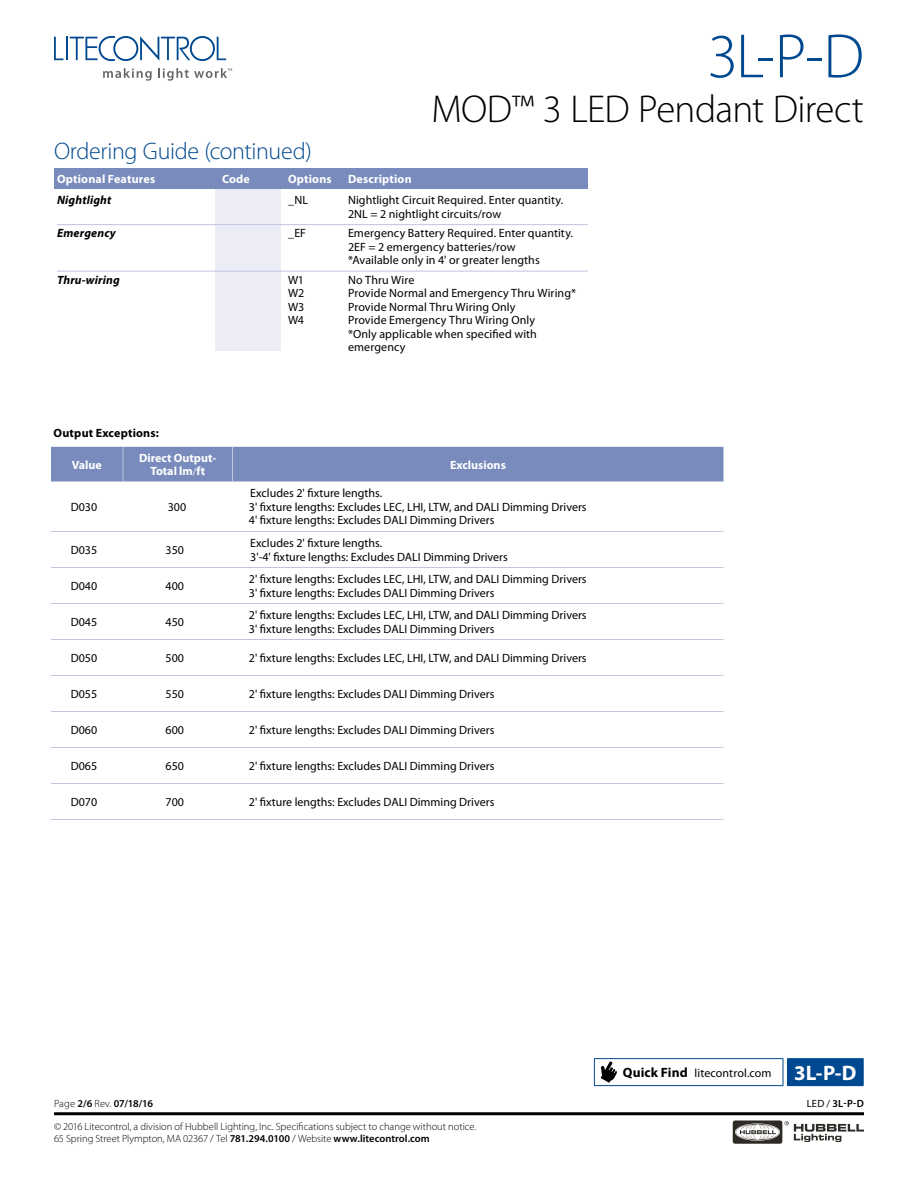
<style>
.page{position:relative;width:918px;height:1188px;background:#fff}
.page>*{position:absolute;margin:0;border:0;box-sizing:border-box;transform-origin:0 0}
.t1{font:300 63px "Myriad Pro";color:#004990}
.t2{font:300 39px "Myriad Pro";letter-spacing:-.02em;color:#000}
.t3{font:300 24px "Myriad Pro";letter-spacing:-.01em;color:#004990}
.t4{font:12px/13.5px "Myriad Pro";color:#000}
.t5{font:700 12px/13.5px "Myriad Pro";letter-spacing:.01em;color:#fff;text-align:center}
.t6{font:italic 700 12px "Myriad Pro";letter-spacing:.015em;color:#000}
.t7{font:700 12px "Myriad Pro";letter-spacing:.015em;color:#000}
.t8{font:300 10.5px/12.6px "Myriad Pro";color:#000}
.t9{font:600 10.5px "Myriad Pro";letter-spacing:-.02em;color:#000}
.s1{font-weight:400;font-size:10.5px}
.s2{font-weight:700;font-size:13.5px}
.s3{font-weight:700;font-size:21px;color:#fff}
.s4{font-weight:300}
.s5{font-weight:400}
.s6{font-weight:600}
</style>
<div class="page">
<hr style="left:54px;top:1112px;width:810px;height:3px;background:#000">
<svg style="left:733px;top:1120px;width:131px;height:24px"></svg>
<svg style="left:54px;top:37px;width:10px;height:23px"></svg>
<hr style="left:66px;top:37px;width:2px;height:23px;background:#004990">
<svg style="left:70px;top:36px;width:156px;height:25px"></svg>
<svg style="left:103px;top:68px;width:49px;height:13px"></svg>
<svg style="left:158px;top:68px;width:74px;height:13px"></svg>
<div style="left:788px;top:1059px;width:75px;height:27px;background:#004990"></div>
<hr style="left:623px;top:1058px;width:160px;height:1px;background:#004990">
<hr style="left:623px;top:1085px;width:160px;height:1px;background:#004990">
<hr style="left:787px;top:1058px;width:77px;height:1px;background:#004990">
<svg style="left:783px;top:1059px;width:5px;height:26px"></svg>
<svg style="left:863px;top:1059px;width:1px;height:26px"></svg>
<hr style="left:787px;top:1085px;width:77px;height:1px;background:#004990">
<svg style="left:594px;top:1058px;width:29px;height:28px"></svg>
<div style="left:215px;top:174px;width:66px;height:177px;background:#ebecf5"></div>
<div style="left:54px;top:168px;width:534px;height:21px;background:#788bbc"></div>
<hr style="left:57px;top:224px;width:531px;height:1px;background:#bfc6e0">
<hr style="left:57px;top:271px;width:531px;height:1px;background:#bfc6e0">
<div style="left:51px;top:447px;width:672px;height:35px;background:#788bbc"></div>
<hr style="left:51px;top:531px;width:72px;height:1px;background:#bfc6e0">
<hr style="left:123px;top:531px;width:109px;height:1px;background:#bfc6e0">
<hr style="left:232px;top:531px;width:491px;height:1px;background:#bfc6e0">
<hr style="left:51px;top:567px;width:72px;height:1px;background:#bfc6e0">
<hr style="left:123px;top:567px;width:109px;height:1px;background:#bfc6e0">
<hr style="left:232px;top:567px;width:491px;height:1px;background:#bfc6e0">
<hr style="left:51px;top:603px;width:72px;height:1px;background:#bfc6e0">
<hr style="left:123px;top:603px;width:109px;height:1px;background:#bfc6e0">
<hr style="left:232px;top:603px;width:491px;height:1px;background:#bfc6e0">
<hr style="left:51px;top:639px;width:72px;height:1px;background:#bfc6e0">
<hr style="left:123px;top:639px;width:109px;height:1px;background:#bfc6e0">
<hr style="left:232px;top:639px;width:491px;height:1px;background:#bfc6e0">
<hr style="left:51px;top:675px;width:72px;height:1px;background:#bfc6e0">
<hr style="left:123px;top:675px;width:109px;height:1px;background:#bfc6e0">
<hr style="left:232px;top:675px;width:491px;height:1px;background:#bfc6e0">
<hr style="left:51px;top:711px;width:72px;height:1px;background:#bfc6e0">
<hr style="left:123px;top:711px;width:109px;height:1px;background:#bfc6e0">
<hr style="left:232px;top:711px;width:491px;height:1px;background:#bfc6e0">
<hr style="left:51px;top:747px;width:72px;height:1px;background:#bfc6e0">
<hr style="left:123px;top:747px;width:109px;height:1px;background:#bfc6e0">
<hr style="left:232px;top:747px;width:491px;height:1px;background:#bfc6e0">
<hr style="left:51px;top:783px;width:72px;height:1px;background:#bfc6e0">
<hr style="left:123px;top:783px;width:109px;height:1px;background:#bfc6e0">
<hr style="left:232px;top:783px;width:491px;height:1px;background:#bfc6e0">
<hr style="left:51px;top:819px;width:72px;height:1px;background:#bfc6e0">
<hr style="left:123px;top:819px;width:109px;height:1px;background:#bfc6e0">
<hr style="left:232px;top:819px;width:491px;height:1px;background:#bfc6e0">
<hr style="left:123px;top:447px;width:1px;height:35px;background:#bfc6e0">
<hr style="left:232px;top:447px;width:1px;height:35px;background:#bfc6e0">
<hr style="left:723px;top:447px;width:1px;height:35px;background:#bfc6e0">
<h3 class="t3" style="left:54px;top:137px;width:259px">Ordering Guide (continued)</h3>
<h1 class="t1" style="left:707px;top:18px;width:158px">3L-P-D</h1>
<h2 class="t2" style="left:431px;top:86px;width:434px">MOD™ 3 LED Pendant Direct</h2>
<p class="t5" style="left:57px;top:172px;width:100px">Optional Features</p>
<p class="t5" style="left:222px;top:172px;width:29px">Code</p>
<p class="t5" style="left:288px;top:172px;width:45px">Options</p>
<p class="t5" style="left:348px;top:172px;width:65px">Description</p>
<p class="t6" style="left:57px;top:192px;width:56px">Nightlight</p>
<p class="t4" style="left:288px;top:193px;width:22px">_NL</p>
<p class="t4" style="left:348px;top:193px;width:217px">Nightlight Circuit Required. Enter quantity.<br>2NL = 2 nightlight circuits/row</p>
<p class="t6" style="left:57px;top:225px;width:60px">Emergency</p>
<p class="t4" style="left:288px;top:226px;width:20px">_EF</p>
<p class="t4" style="left:348px;top:226px;width:227px">Emergency Battery Required. Enter quantity.<br>2EF = 2 emergency batteries/row<br>*Available only in 4' or greater lengths</p>
<p class="t6" style="left:57px;top:272px;width:64px">Thru-wiring</p>
<p class="t4" style="left:288px;top:273px;width:18px">W1</p>
<p class="t4" style="left:348px;top:273px;width:68px">No Thru Wire</p>
<p class="t4" style="left:288px;top:286px;width:18px">W2</p>
<p class="t4" style="left:348px;top:286px;width:230px">Provide Normal and Emergency Thru Wiring*</p>
<p class="t4" style="left:288px;top:300px;width:18px">W3</p>
<p class="t4" style="left:348px;top:300px;width:169px">Provide Normal Thru Wiring Only</p>
<p class="t4" style="left:288px;top:313px;width:18px">W4</p>
<p class="t4" style="left:348px;top:313px;width:190px">Provide Emergency Thru Wiring Only *Only applicable when specified with emergency</p>
<p class="t7" style="left:54px;top:425px;width:107px">Output Exceptions:</p>
<p class="t5" style="left:72px;top:457px;width:32px">Value</p>
<p class="t5" style="left:139px;top:451px;width:79px">Direct Output-<br>Total lm<span class="s1">/</span>ft</p>
<p class="t5" style="left:450px;top:457px;width:57px">Exclusions</p>
<p class="t4" style="left:71px;top:500px;width:28px">D030</p>
<p class="t4" style="left:168px;top:500px;width:20px">300</p>
<p class="t4" style="left:249px;top:486px;width:339px">Excludes 2' fixture lengths.<br>3' fixture lengths: Excludes LEC, LHI, LTW, and DALI Dimming Drivers<br>4' fixture lengths: Excludes DALI Dimming Drivers</p>
<p class="t4" style="left:71px;top:543px;width:28px">D035</p>
<p class="t4" style="left:166px;top:543px;width:20px">350</p>
<p class="t4" style="left:250px;top:536px;width:259px">Excludes 2' fixture lengths.<br>3'-4' fixture lengths: Excludes DALI Dimming Drivers</p>
<p class="t4" style="left:71px;top:579px;width:28px">D040</p>
<p class="t4" style="left:166px;top:579px;width:20px">400</p>
<p class="t4" style="left:249px;top:572px;width:339px">2' fixture lengths: Excludes LEC, LHI, LTW, and DALI Dimming Drivers<br>3' fixture lengths: Excludes DALI Dimming Drivers</p>
<p class="t4" style="left:71px;top:615px;width:28px">D045</p>
<p class="t4" style="left:166px;top:615px;width:20px">450</p>
<p class="t4" style="left:249px;top:608px;width:339px">2' fixture lengths: Excludes LEC, LHI, LTW, and DALI Dimming Drivers<br>3' fixture lengths: Excludes DALI Dimming Drivers</p>
<p class="t4" style="left:71px;top:651px;width:28px">D050</p>
<p class="t4" style="left:166px;top:651px;width:20px">500</p>
<p class="t4" style="left:249px;top:651px;width:339px">2' fixture lengths: Excludes LEC, LHI, LTW, and DALI Dimming Drivers</p>
<p class="t4" style="left:71px;top:687px;width:28px">D055</p>
<p class="t4" style="left:166px;top:687px;width:20px">550</p>
<p class="t4" style="left:249px;top:687px;width:247px">2' fixture lengths: Excludes DALI Dimming Drivers</p>
<p class="t4" style="left:71px;top:723px;width:28px">D060</p>
<p class="t4" style="left:166px;top:723px;width:20px">600</p>
<p class="t4" style="left:249px;top:723px;width:247px">2' fixture lengths: Excludes DALI Dimming Drivers</p>
<p class="t4" style="left:71px;top:759px;width:28px">D065</p>
<p class="t4" style="left:166px;top:759px;width:20px">650</p>
<p class="t4" style="left:249px;top:759px;width:247px">2' fixture lengths: Excludes DALI Dimming Drivers</p>
<p class="t4" style="left:71px;top:795px;width:28px">D070</p>
<p class="t4" style="left:166px;top:795px;width:20px">700</p>
<p class="t4" style="left:249px;top:795px;width:247px">2' fixture lengths: Excludes DALI Dimming Drivers</p>
<p class="t4" style="left:623px;top:1066px;width:235px"><span class="s2">Quick Find</span> litecontrol.com <span class="s3">3L-P-D</span></p>
<p class="t9" style="left:54px;top:1096px;width:101px"><span class="s4">Page</span> 2/6 <span class="s4">Rev.</span> 07/18/16</p>
<p class="t9" style="left:807px;top:1096px;width:59px"><span class="s5">LED /</span> 3L-P-D</p>
<p class="t8" style="left:54px;top:1120px;width:424px">© 2016 Litecontrol, a division of Hubbell Lighting, Inc. Specifications subject to change without notice.<br>65 Spring Street Plympton, MA 02367 / Tel <span class="s6">781.294.0100</span> / Website <span class="s6">www.litecontrol.com</span></p>
</div>
